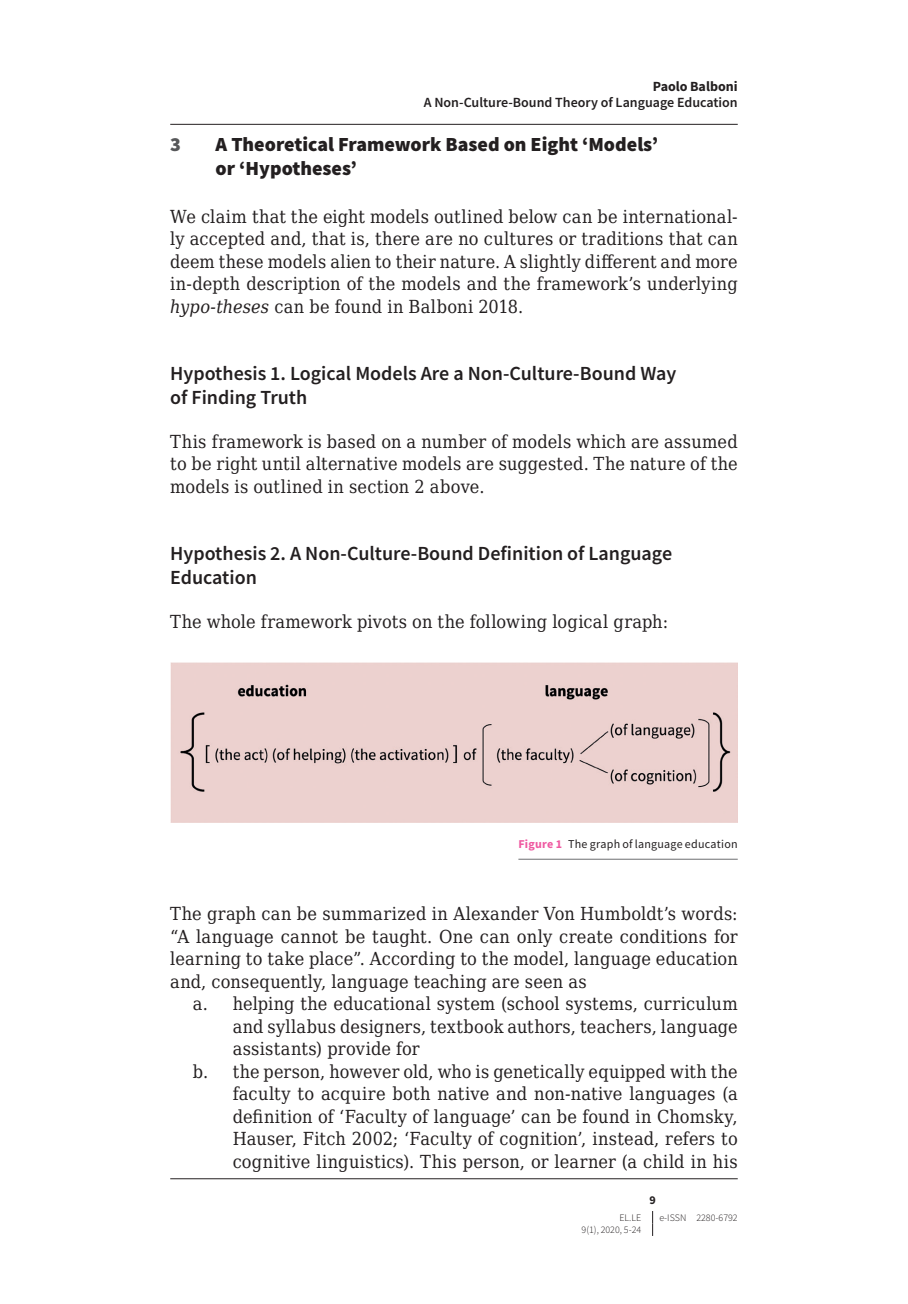
<style>
.page{position:relative;width:908px;height:1304px;background:#fff}
.page>*{position:absolute;margin:0;border:0;box-sizing:border-box;transform-origin:0 0}
._004-ecf-titolo2-non{font:600 20px/23.8px "Source Sans Pro";color:#231f20}
.t1{font:900 20px/23.8px "Source Sans Pro";color:#231f20}
.t2{font:900 20px "Source Sans Pro";color:#57585a}
._031-ecf-para-1{font:18px/22.4px "DejaVu Serif Condensed";letter-spacing:.01em;color:#231f20;text-align:justify}
.t3{font:600 14px "Source Sans Pro";color:#231f20}
.t4{font:700 14px "Source Sans Pro";color:#231f20}
._055e-ecf-figura-did{font:12px "Source Sans Pro";letter-spacing:.02em;color:#231f20}
.t5{font:700 12px "Source Sans Pro";color:#231f20}
.t6{font:300 10px "Source Sans Pro";color:#231f20}
.s1{font-style:italic}
.s2{font-weight:700;color:#ef59a1}
</style>
<div class="page">
<svg style="left:652px;top:1211px;width:1px;height:25px"></svg>
<hr style="left:518px;top:859px;width:219px;height:1px;background:#6c6d70">
<img style="left:170px;top:662px;width:567px;height:161px">
<hr style="left:170px;top:124px;width:567px;height:1px;background:#231f20">
<hr style="left:170px;top:1178px;width:567px;height:1px;background:#231f20">
<p class="t4" style="left:652px;top:77px;width:86px">Paolo Balboni</p>
<p class="t3" style="left:423px;top:94px;width:315px">A Non-Culture-Bound Theory of Language Education</p>
<p class="t2" style="left:170px;top:131px;width:12px">3</p>
<p class="t1" style="left:215px;top:132px;width:444px">A Theoretical Framework Based on Eight ‘Models’ or ‘Hypotheses’</p>
<p class="_031-ecf-para-1" style="left:170px;top:205px;width:568px">We claim that the eight models outlined below can be international&shy;ly accepted and, that is, there are no cultures or traditions that can deem these models alien to their nature. A slightly different and more in-depth description of the models and the framework’s underlying <span class="s1">hypo-theses</span> can be found in Balboni 2018.</p>
<p class="_004-ecf-titolo2-non" style="left:170px;top:361px;width:507px">Hypothesis 1. Logical Models Are a Non-Culture-Bound Way of Finding Truth</p>
<p class="_031-ecf-para-1" style="left:170px;top:430px;width:568px">This framework is based on a number of models which are assumed to be right until alternative models are suggested. The nature of the models is outlined in section 2 above.</p>
<p class="_004-ecf-titolo2-non" style="left:170px;top:541px;width:503px">Hypothesis 2. A Non-Culture-Bound Definition of Language<br>Education</p>
<p class="_031-ecf-para-1" style="left:170px;top:610px;width:499px">The whole framework pivots on the following logical graph:</p>
<p class="_055e-ecf-figura-did" style="left:518px;top:836px;width:221px"><span class="s2">Figure 1</span> The graph of language education</p>
<p class="_031-ecf-para-1" style="left:170px;top:902px;width:568px">The graph can be summarized in Alexander Von Humboldt’s words: “A language cannot be taught. One can only create conditions for learning to take place”. According to the model, language education and, consequently, language teaching are seen as</p>
<p class="_031-ecf-para-1" style="left:232px;top:992px;width:506px;text-indent:-40px">a. helping the educational system (school systems, curriculum and syllabus designers, textbook authors, teachers, language assistants) provide for</p>
<p class="_031-ecf-para-1" style="left:232px;top:1060px;width:506px;text-indent:-40px">b. the person, however old, who is genetically equipped with the faculty to acquire both native and non-native languages (a definition of ‘Faculty of language’ can be found in Chomsky, Hauser, Fitch 2002; ‘Faculty of cognition’, instead, refers to cognitive linguistics). This person, or learner (a child in his</p>
<p class="t5" style="left:649px;top:1192px;width:8px">9</p>
<p class="t6" style="left:619px;top:1211px;width:23px">EL.LE</p>
<p class="t6" style="left:659px;top:1211px;width:80px">e-ISSN 2280-6792</p>
<p class="t6" style="left:581px;top:1224px;width:61px">9(1), 2020, 5-24</p>
</div>
